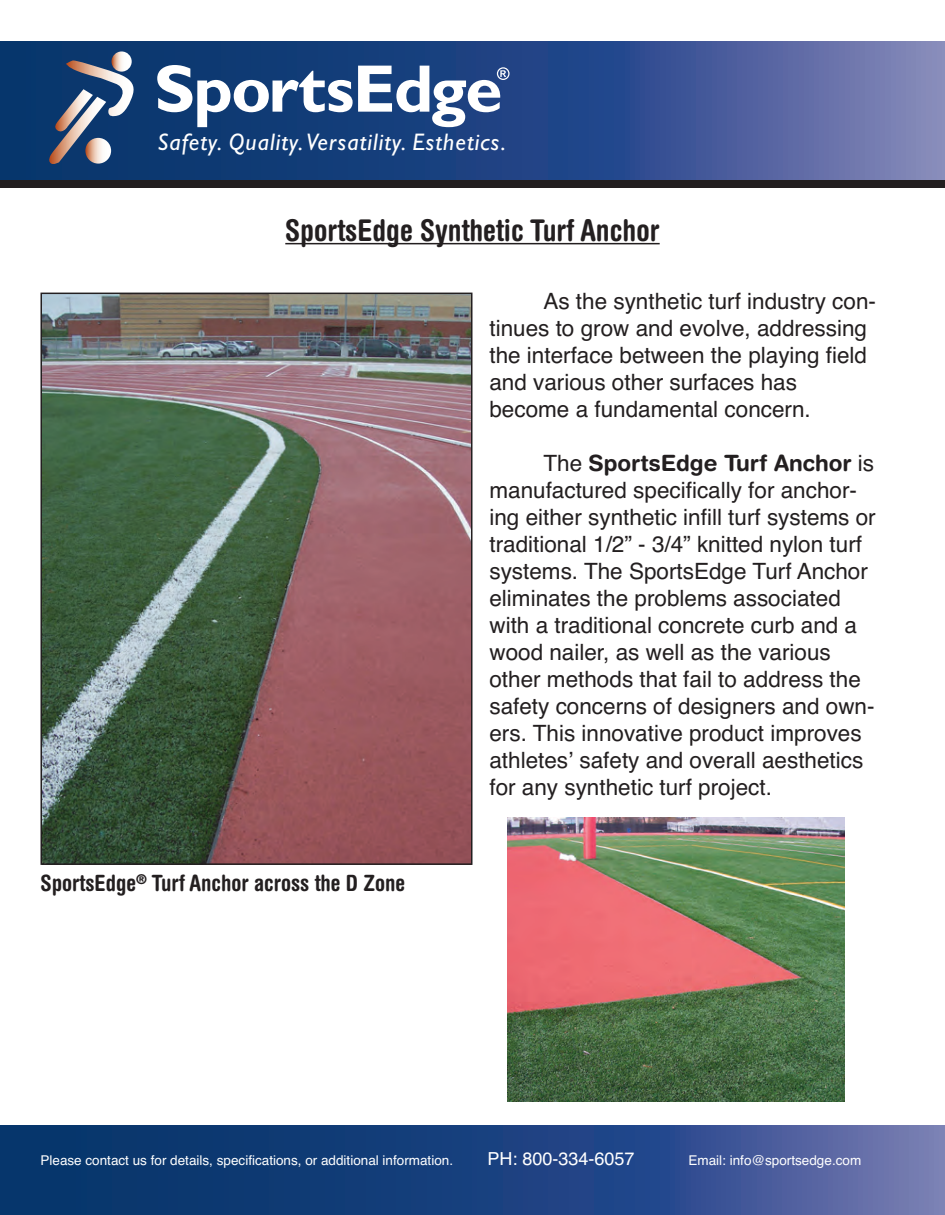
<style>
.page{position:relative;width:945px;height:1215px;background:#fff}
.page>*{position:absolute;margin:0;border:0;box-sizing:border-box;transform-origin:0 0}
.t1{font:700 condensed 30px "Helvetica Rounded";color:#231f20}
.t2{font:24px "Gill Sans MT Italic+T42+FOZEPD";letter-spacing:.045em;color:#fff}
.t3{font:22.5px/27px "Helvetica";color:#231f20}
.t4{font:700 condensed 22.5px "Helvetica Rounded";color:#231f20}
.t5{font:700 22.5px "Helvetica Rounded";color:#231f20}
.t6{font:18px "Helvetica";color:#fff}
.t7{font:13.5px "Helvetica";color:#fff}
.s1{font-family:"Helvetica";font-weight:400}
</style>
<div class="page">
<div style="left:0;top:172px;width:945px;height:16px;background:#231f20"></div>
<div style="left:0;top:22px;width:945px;height:158px;background:#fff"></div>
<svg style="left:0;top:41px;width:945px;height:138px;background:#34518d"></svg>
<svg style="left:157px;top:65px;width:353px;height:62px"></svg>
<svg style="left:112px;top:51px;width:20px;height:21px"></svg>
<svg style="left:48px;top:60px;width:87px;height:105px;background:#576a89"></svg>
<hr style="left:285px;top:243px;width:375px;height:1px;background:#231f20">
<img style="left:43px;top:296px;width:426px;height:566px">
<div style="left:40px;top:293px;width:432px;height:572px;border:2px solid #231f20"></div>
<svg style="left:0;top:1125px;width:945px;height:90px;background:#244783"></svg>
<img style="left:508px;top:818px;width:337px;height:284px">
<p class="t2" style="left:157px;top:128px;width:350px">Safety. Quality. Versatility. Esthetics.</p>
<h1 class="t1" style="left:285px;top:219px;width:376px">SportsEdge Synthetic Turf Anchor</h1>
<p class="t4" style="left:40px;top:875px;width:366px">SportsEdge<sup>®</sup> Turf Anchor across the D Zone</p>
<p class="t3" style="left:489px;top:288px;width:388px;text-indent:54px">As the synthetic turf industry con&shy;tinues to grow and evolve, addressing the interface between the playing field and various other surfaces has become a fundamental concern.</p>
<p class="t5" style="left:543px;top:455px;width:332px"><span class="s1">The</span> SportsEdge Turf Anchor <span class="s1">is</span></p>
<p class="t3" style="left:489px;top:477px;width:388px">manufactured specifically for anchor&shy;ing either synthetic infill turf systems or traditional 1/2” - 3/4” knitted nylon turf systems. The SportsEdge Turf Anchor eliminates the problems associated with a traditional concrete curb and a wood nailer, as well as the various other methods that fail to address the safety concerns of designers and own&shy;ers. This innovative product improves athletesʼ safety and overall aesthetics for any synthetic turf project.</p>
<p class="t7" style="left:40px;top:1153px;width:414px">Please contact us for details, specifications, or additional information.</p>
<p class="t6" style="left:488px;top:1149px;width:149px">PH: 800-334-6057</p>
<p class="t7" style="left:688px;top:1153px;width:174px">Email: info@sportsedge.com</p>
</div>
